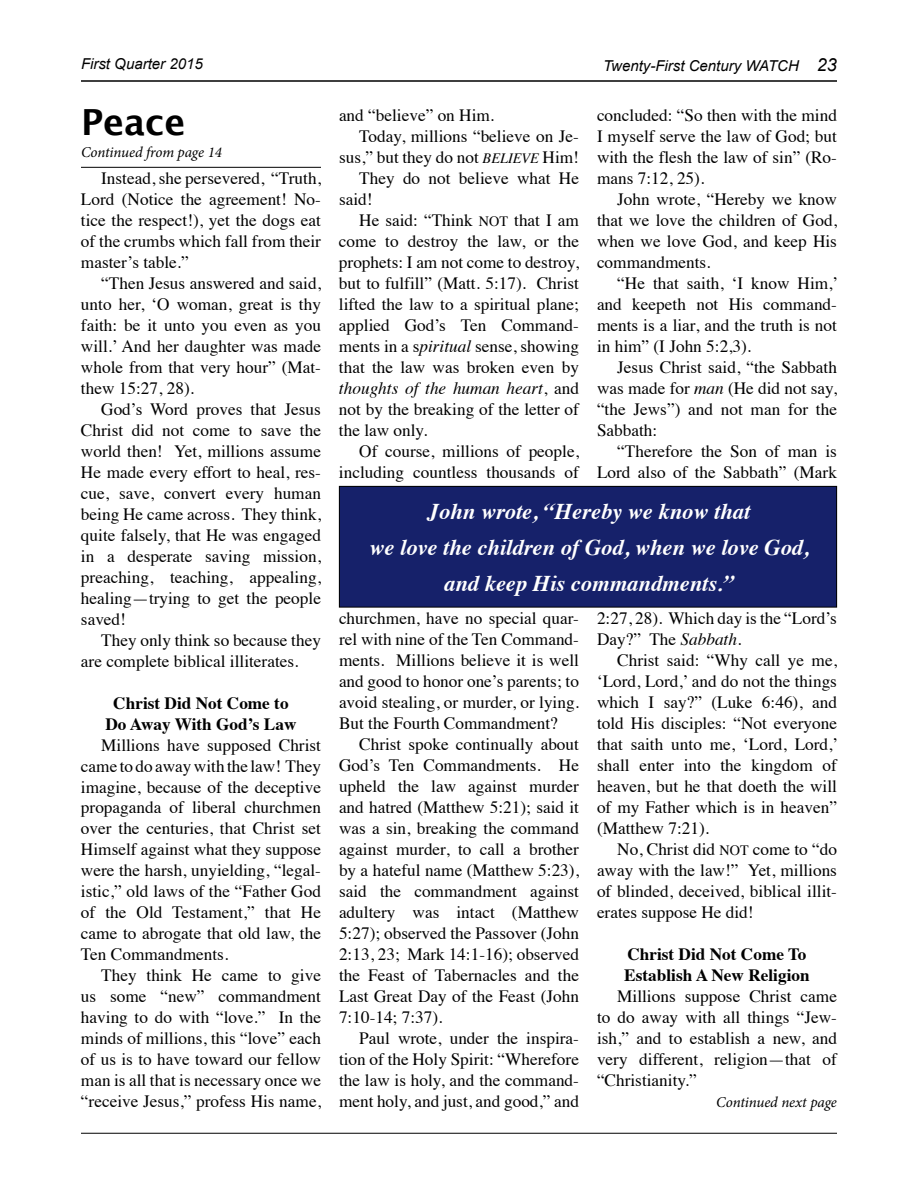
<style>
.page{position:relative;width:918px;height:1188px;background:#fff}
.page>*{position:absolute;margin:0;border:0;box-sizing:border-box;transform-origin:0 0}
.t1{font:700 36px "Lucida Grande";color:#000}
.t2{font:italic 700 22.5px/36px "Times";color:#fff;text-align:center}
.t3{font:17.25px/21px "Times";color:#000;text-align:justify}
.t4{font:700 17.25px/21px "Times";color:#000;text-align:center}
.t5{font:italic 17.25px "Times";color:#000}
.t6{font:italic 15px "Arial";color:#000}
.t7{font:italic 15px "Minion Pro";letter-spacing:-.005em;color:#000}
.s1{font-size:18px}
.s2{font-style:italic;font-size:14.25px}
.s3{font-size:14.25px}
.s4{font-style:italic}
.s5{font-style:normal}
</style>
<div class="page">
<hr style="left:81px;top:80px;width:756px;height:2px;background:#000">
<hr style="left:81px;top:1133px;width:756px;height:1px;background:#000">
<div style="left:339px;top:486px;width:498px;height:121px;background:#16216a"></div>
<div style="left:339px;top:486px;width:498px;height:121px;border:1px solid #000"></div>
<hr style="left:81px;top:167px;width:240px;height:1px;background:#000">
<p class="t6" style="left:81px;top:58px;width:123px">First Quarter 2015</p>
<p class="t6" style="left:603px;top:60px;width:235px">Twenty-First Century WATCH <span class="s1">23</span></p>
<h1 class="t1" style="left:81px;top:102px;width:106px">Peace</h1>
<p class="t7" style="left:81px;top:146px;width:143px">Continued from page 14</p>
<p class="t3" style="left:81px;top:166px;width:242px;text-indent:20px">Instead, she persevered, “Truth, Lord (Notice the agreement! No&shy;tice the respect!), yet the dogs eat of the crumbs which fall from their master’s table.”</p>
<p class="t3" style="left:81px;top:271px;width:242px;text-indent:20px">“Then Jesus answered and said, unto her, ‘O woman, great is thy faith: be it unto you even as you will.’ And her daughter was made whole from that very hour” (Mat&shy;thew 15:27, 28).</p>
<p class="t3" style="left:81px;top:400px;width:242px;text-indent:20px">God’s Word proves that Jesus Christ did not come to save the world then! Yet, millions assume He made every effort to heal, res&shy;cue, save, convert every human being He came across. They think, quite falsely, that He was engaged in a desperate saving mission, preaching, teaching, appealing, healing—trying to get the people saved!</p>
<p class="t3" style="left:81px;top:631px;width:242px;text-indent:20px">They only think so because they are complete biblical illiterates.</p>
<p class="t4" style="left:105px;top:694px;width:193px">Christ Did Not Come to<br>Do Away With God’s Law</p>
<p class="t3" style="left:81px;top:736px;width:242px;text-indent:20px">Millions have supposed Christ came to do away with the law! They imagine, because of the deceptive propaganda of liberal churchmen over the centuries, that Christ set Himself against what they suppose were the harsh, unyielding, “legal&shy;istic,” old laws of the “Father God of the Old Testament,” that He came to abrogate that old law, the Ten Commandments.</p>
<p class="t3" style="left:81px;top:964px;width:242px;text-indent:20px">They think He came to give us some “new” commandment having to do with “love.” In the minds of millions, this “love” each of us is to have toward our fellow man is all that is necessary once we “receive Jesus,” profess His name,</p>
<p class="t3" style="left:339px;top:103px;width:157px">and “believe” on Him.</p>
<p class="t3" style="left:359px;top:124px;width:221px">Today, millions “believe on Je-</p>
<p class="t3" style="left:339px;top:145px;width:241px">sus,” but they do not <span class="s2">BELIEVE</span> Him!</p>
<p class="t3" style="left:359px;top:166px;width:221px">They do not believe what He</p>
<p class="t3" style="left:339px;top:190px;width:35px">said!</p>
<p class="t3" style="left:359px;top:208px;width:221px">He said: “Think <span class="s3">NOT</span> that I am</p>
<p class="t3" style="left:339px;top:229px;width:242px">come to destroy the law, or the</p>
<p class="t3" style="left:339px;top:250px;width:241px">prophets: I am not come to destroy,</p>
<p class="t3" style="left:339px;top:271px;width:242px">but to fulfill” (Matt. 5:17). Christ</p>
<p class="t3" style="left:339px;top:295px;width:242px">lifted the law to a spiritual plane;</p>
<p class="t3" style="left:339px;top:316px;width:241px">applied God’s Ten Command-</p>
<p class="t3" style="left:339px;top:337px;width:241px">ments in a s<span class="s4">piritual</span> sense, showing</p>
<p class="t3" style="left:339px;top:358px;width:241px">that the law was broken even by</p>
<p class="t5" style="left:339px;top:382px;width:241px">thoughts of the human heart<span class="s5">, and</span></p>
<p class="t3" style="left:339px;top:400px;width:242px">not by the breaking of the letter of</p>
<p class="t3" style="left:339px;top:421px;width:90px">the law only.</p>
<p class="t3" style="left:359px;top:439px;width:221px">Of course, millions of people,</p>
<p class="t3" style="left:339px;top:463px;width:242px">including countless thousands of</p>
<p class="t3" style="left:597px;top:103px;width:242px">concluded: “So then with the mind I myself serve the law of God; but with the flesh the law of sin” (Ro&shy;mans 7:12, 25).</p>
<p class="t3" style="left:597px;top:187px;width:242px;text-indent:20px">John wrote, “Hereby we know that we love the children of God, when we love God, and keep His commandments.</p>
<p class="t3" style="left:597px;top:271px;width:243px;text-indent:20px">“He that saith, ‘I know Him,’ and keepeth not His command&shy;ments is a liar, and the truth is not in him” (I John 5:2,3).</p>
<p class="t3" style="left:597px;top:355px;width:242px;text-indent:20px">Jesus Christ said, “the Sabbath was made for <span class="s4">man</span> (He did not say, “the Jews”) and not man for the Sabbath:</p>
<p class="t3" style="left:597px;top:439px;width:242px;text-align:right">“Therefore the Son of man is<br>Lord also of the Sabbath” (Mark</p>
<h2 class="t2" style="left:369px;top:495px;width:441px">John wrote, “Hereby we know that<br>we love the children of God, when we love God, and keep His commandments.”</h2>
<p class="t3" style="left:339px;top:606px;width:242px">churchmen, have no special quar&shy;rel with nine of the Ten Command&shy;ments. Millions believe it is well and good to honor one’s parents; to avoid stealing, or murder, or lying.<br>But the Fourth Commandment?</p>
<p class="t3" style="left:339px;top:735px;width:242px;text-indent:20px">Christ spoke continually about God’s Ten Commandments. He upheld the law against murder and hatred (Matthew 5:21); said it was a sin, breaking the command against murder, to call a brother by a hateful name (Matthew 5:23), said the commandment against adultery was intact (Matthew 5:27); observed the Passover (John 2:13, 23; Mark 14:1-16); observed the Feast of Tabernacles and the Last Great Day of the Feast (John 7:10-14; 7:37).</p>
<p class="t3" style="left:339px;top:1026px;width:242px;text-indent:20px">Paul wrote, under the inspira&shy;tion of the Holy Spirit: “Wherefore the law is holy, and the command&shy;ment holy, and just, and good,” and</p>
<p class="t3" style="left:597px;top:606px;width:242px">2:27, 28). Which day is the “Lord’s<br>Day?” The <span class="s4">Sabbath</span>.</p>
<p class="t3" style="left:597px;top:648px;width:243px;text-indent:20px">Christ said: “Why call ye me, ‘Lord, Lord,’ and do not the things which I say?” (Luke 6:46), and told His disciples: “Not everyone that saith unto me, ‘Lord, Lord,’ shall enter into the kingdom of heaven, but he that doeth the will of my Father which is in heaven” (Matthew 7:21).</p>
<p class="t3" style="left:597px;top:837px;width:242px;text-indent:20px">No, Christ did <span class="s3">NOT</span> come to “do away with the law!” Yet, millions of blinded, deceived, biblical illit&shy;erates suppose He did!</p>
<p class="t4" style="left:624px;top:945px;width:187px;text-align:left">Christ Did Not Come To<br>Establish A New Religion</p>
<p class="t3" style="left:597px;top:987px;width:242px;text-indent:20px">Millions suppose Christ came to do away with all things “Jew&shy;ish,” and to establish a new, and very different, religion—that of “Christianity.”</p>
<p class="t7" style="left:716px;top:1096px;width:122px">Continued next page</p>
</div>
